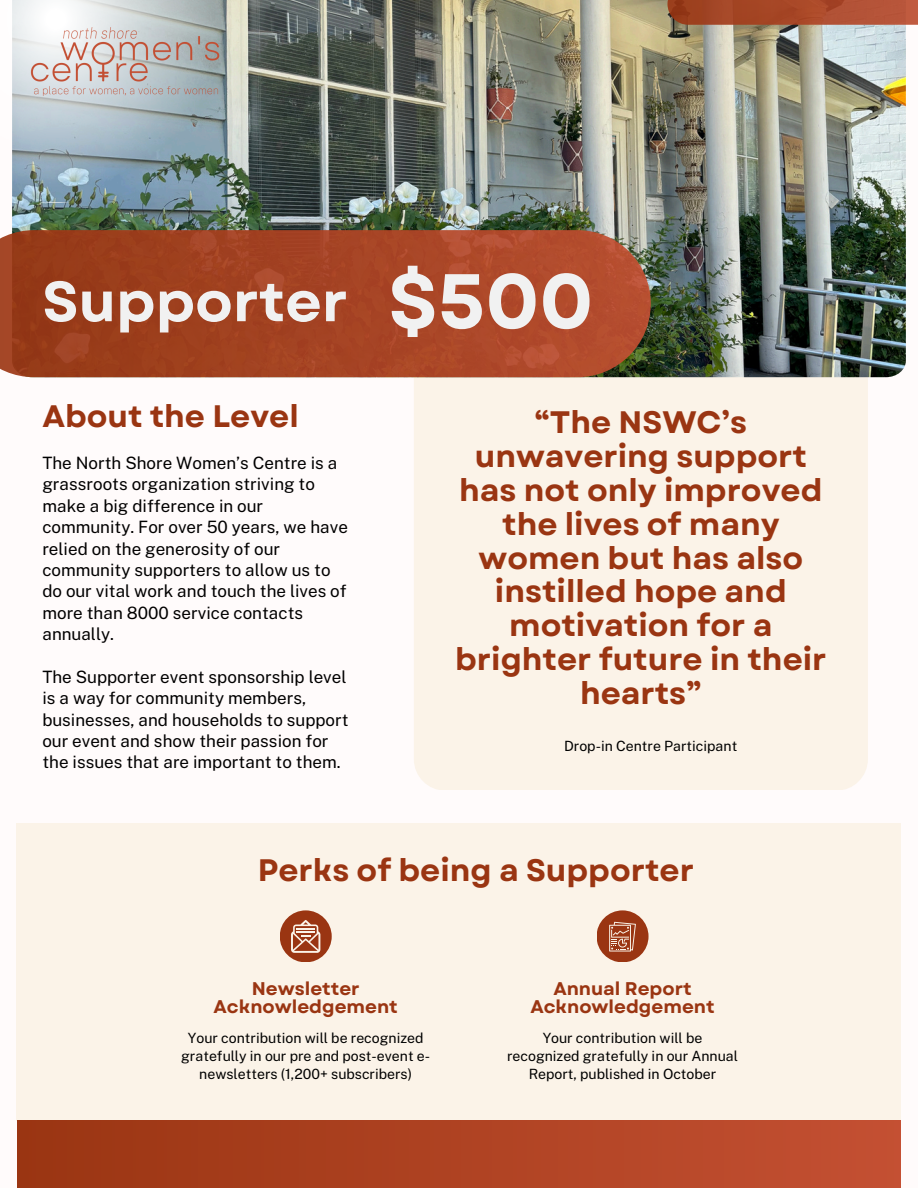
<style>
.page{position:relative;width:918px;height:1188px;background:#fffbfb}
.page>*{position:absolute;margin:0;border:0;box-sizing:border-box;transform-origin:0 0}
.t1{font:700 76.95px "Garet";color:#f1f1f1}
.t2{font:700 56.4px "Garet";color:#f1f1f1}
.t3{font:700 31.05px/33.9px "Garet";color:#9a3512;text-align:center}
.t4{font:700 18.3px/18px "Garet";color:#9a3512;text-align:center}
.t5{font:16.95px/21.3px "Public Sans";color:#000}
.t6{font:14.1px/18px "Public Sans";color:#000;text-align:center}
</style>
<div class="page">
<div style="left:414px;top:317px;width:454px;height:473px;background:#fbf3e8;border-radius:31px"></div>
<img style="left:12px;top:0;width:894px;height:377px">
<img style="left:12px;top:0;width:227px;height:202px">
<div style="left:17px;top:823px;width:884px;height:298px;background:#fbf3e8"></div>
<svg style="left:0;top:230px;width:651px;height:147px;background:#a44525"></svg>
<div style="left:667px;top:0;width:251px;height:25px;background:linear-gradient(to right,#953d1b,#bd573c)"></div>
<img style="left:26px;top:4px;width:200px;height:115px">
<div style="left:597px;top:910px;width:52px;height:52px;background:#9a3512;border-radius:50%"></div>
<svg style="left:609px;top:922px;width:27px;height:29px"></svg>
<div style="left:280px;top:910px;width:52px;height:52px;background:#9a3512;border-radius:50%"></div>
<svg style="left:291px;top:920px;width:29px;height:32px"></svg>
<div style="left:18px;top:1121px;width:882px;height:67px;background:linear-gradient(to right,#9a3512,#c45033)"></div>
<p class="t2" style="left:42px;top:261px;width:307px">Supporter</p>
<h3 class="t3" style="left:42px;top:399px;width:258px">About the Level</h3>
<h5 class="t5" style="left:42px;top:452px;width:307px">The North Shore Women’s Centre is a grassroots organization striving to make a big difference in our community. For over 50 years, we have relied on the generosity of our community supporters to allow us to do our vital work and touch the lives of more than 8000 service contacts annually.</h5>
<h5 class="t5" style="left:42px;top:666px;width:308px">The Supporter event sponsorship level is a way for community members, businesses, and households to support our event and show their passion for the issues that are important to them.</h5>
<p class="t1" style="left:388px;top:246px;width:206px">$500</p>
<h3 class="t3" style="left:455px;top:405px;width:373px">“The NSWC’s unwavering support has not only improved the lives of many women but has also instilled hope and motivation for a brighter future in their hearts”</h3>
<h4 class="t6" style="left:564px;top:737px;width:175px">Drop-in Centre Participant</h4>
<p class="t3" style="left:258px;top:853px;width:438px">Perks of being a Supporter</p>
<p class="t4" style="left:214px;top:980px;width:186px">Newsletter<br>Acknowledgement</p>
<h1 class="t6" style="left:181px;top:1029px;width:251px">Your contribution will be recognized gratefully in our pre and post-event e&shy;newsletters (1,200+ subscribers)</h1>
<p class="t4" style="left:530px;top:980px;width:186px">Annual Report<br>Acknowledgement</p>
<h2 class="t6" style="left:507px;top:1029px;width:232px">Your contribution will be recognized gratefully in our Annual<br>Report, published in October</h2>
</div>
